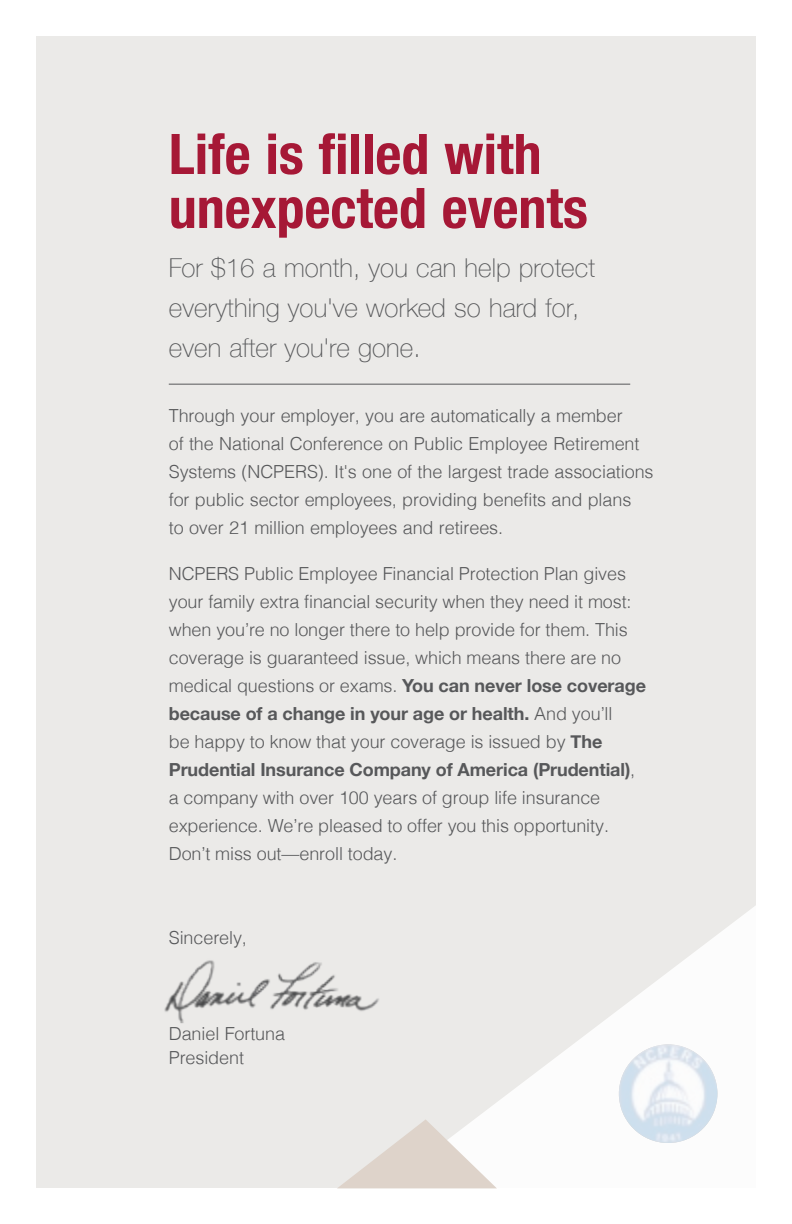
<style>
.page{position:relative;width:792px;height:1224px;background:#fff}
.page>*{position:absolute;margin:0;border:0;box-sizing:border-box;transform-origin:0 0}
.t1{font:700 condensed 56px/54px "Helvetica Neue";color:#a61836}
.t2{font:100 26px/40px "Helvetica Neue";letter-spacing:.005em;color:#57585a}
.t3{font:300 18px/28px "Helvetica";letter-spacing:-.005em;color:#57585a}
.t4{font:700 18px "Helvetica Neue";letter-spacing:-.005em;color:#57585a}
.s1{font-family:"Helvetica Neue";font-weight:700}
.s2{font-family:"Helvetica";font-weight:300}
</style>
<div class="page">
<div style="left:36px;top:36px;width:720px;height:1152px;background:#ebeae8"></div>
<svg style="left:475px;top:906px;width:281px;height:282px;fill:#fcfcfc"></svg>
<svg style="left:338px;top:1119px;width:159px;height:69px"></svg>
<img style="left:164px;top:960px;width:215px;height:64px">
<hr style="left:169px;top:384px;width:461px;height:1px;background:#57585a">
<img style="left:619px;top:1044px;width:98px;height:99px;border-radius:49px">
<h1 class="t1" style="left:169px;top:130px;width:421px">Life is filled with unexpected events</h1>
<h2 class="t2" style="left:169px;top:249px;width:428px">For $16 a month, you can help protect everything you've worked so hard for, even after you're gone.</h2>
<p class="t3" style="left:169px;top:403px;width:486px">Through your employer, you are automatically a member<br>of the National Conference on Public Employee Retirement Systems (NCPERS). It's one of the largest trade associations for public sector employees, providing benefits and plans<br>to over 21 million employees and retirees.</p>
<p class="t3" style="left:169px;top:561px;width:479px">NCPERS Public Employee Financial Protection Plan gives your family extra financial security when they need it most: when you’re no longer there to help provide for them. This coverage is guaranteed issue, which means there are no medical questions or exams. <span class="s1">You can never lose coverage</span></p>
<p class="t4" style="left:169px;top:707px;width:445px">because of a change in your age or health. <span class="s2">And you’ll</span></p>
<p class="t3" style="left:169px;top:729px;width:435px">be happy to know that your coverage is issued by <span class="s1">The</span></p>
<p class="t4" style="left:169px;top:763px;width:468px">Prudential Insurance Company of America (Prudential)<span class="s2">,</span></p>
<p class="t3" style="left:169px;top:785px;width:442px">a company with over 100 years of group life insurance experience. We’re pleased to offer you this opportunity.<br>Don’t miss out—enroll today.</p>
<p class="t3" style="left:169px;top:925px;width:80px">Sincerely,</p>
<p class="t3" style="left:169px;top:1023px;width:118px;line-height:24px">Daniel Fortuna<br>President</p>
</div>
